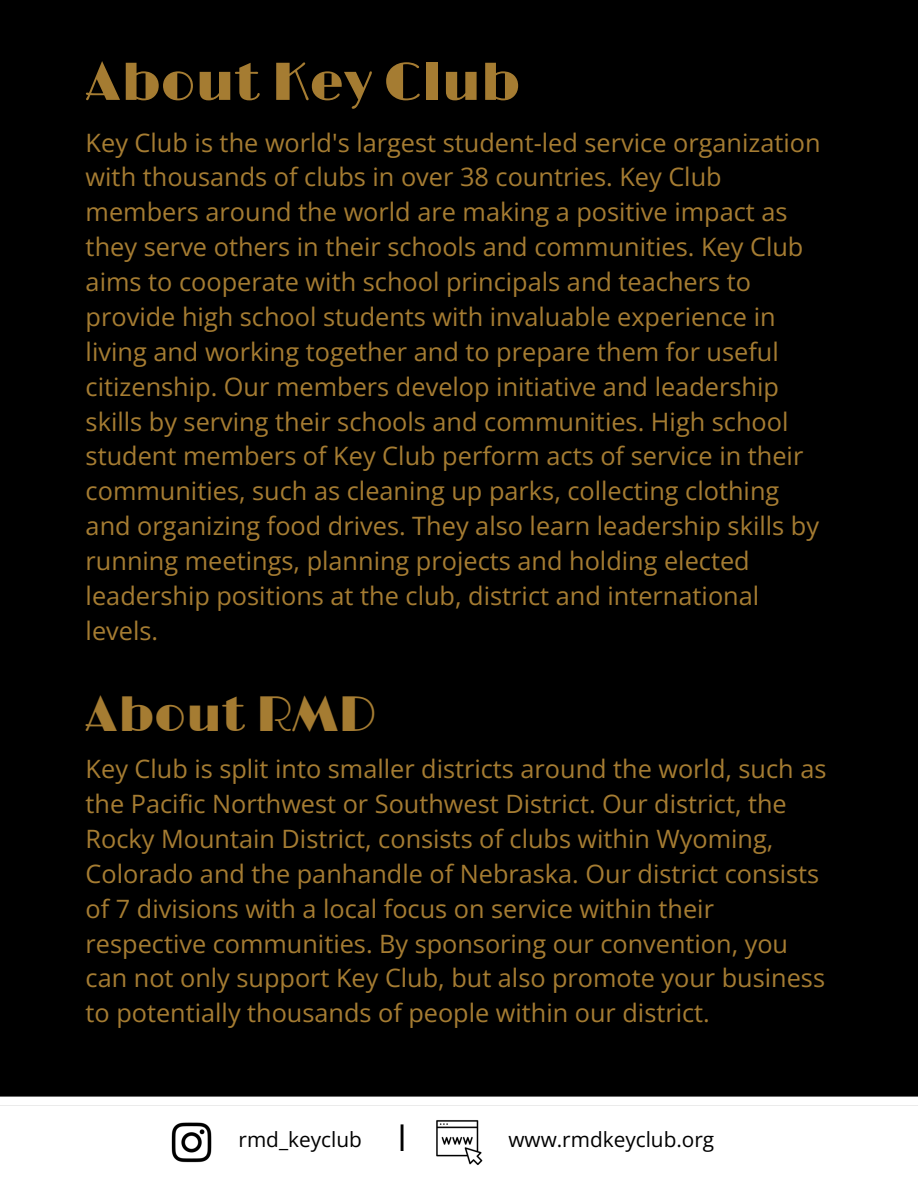
<style>
.page{position:relative;width:918px;height:1188px;background:#fff}
.page>*{position:absolute;margin:0;border:0;box-sizing:border-box;transform-origin:0 0}
.t1{font:53.7px "Limelight";color:#a57c32}
.t2{font:49.2px "Limelight";color:#a57c32}
.t3{font:34.65px "Open Sans";color:#000}
.t4{font:25.35px/34.8px "Open Sans";color:#a57c32}
.t5{font:20.85px "Open Sans";color:#000}
</style>
<div class="page">
<div style="left:0;top:0;width:918px;height:1166px;background:#000"></div>
<h2 class="t1" style="left:86px;top:51px;width:436px">About Key Club</h2>
<h1 class="t4" style="left:86px;top:124px;width:737px">Key Club is the world's largest student-led service organization with thousands of clubs in over 38 countries. Key Club members around the world are making a positive impact as they serve others in their schools and communities. Key Club aims to cooperate with school principals and teachers to provide high school students with invaluable experience in living and working together and to prepare them for useful citizenship. Our members develop initiative and leadership skills by serving their schools and communities. High school student members of Key Club perform acts of service in their communities, such as cleaning up parks, collecting clothing and organizing food drives. They also learn leadership skills by running meetings, planning projects and holding elected leadership positions at the club, district and international levels.</h1>
<h2 class="t2" style="left:86px;top:686px;width:292px">About RMD</h2>
<h2 class="t4" style="left:86px;top:751px;width:742px">Key Club is split into smaller districts around the world, such as the Pacific Northwest or Southwest District. Our district, the Rocky Mountain District, consists of clubs within Wyoming, Colorado and the panhandle of Nebraska. Our district consists of 7 divisions with a local focus on service within their respective communities. By sponsoring our convention, you can not only support Key Club, but also promote your business to potentially thousands of people within our district.</h2>
<p class="t5" style="left:239px;top:1125px;width:125px">rmd_keyclub</p>
<p class="t3" style="left:398px;top:1114px;width:10px">l</p>
<p class="t5" style="left:509px;top:1125px;width:207px">www.rmdkeyclub.org</p>
</div>
